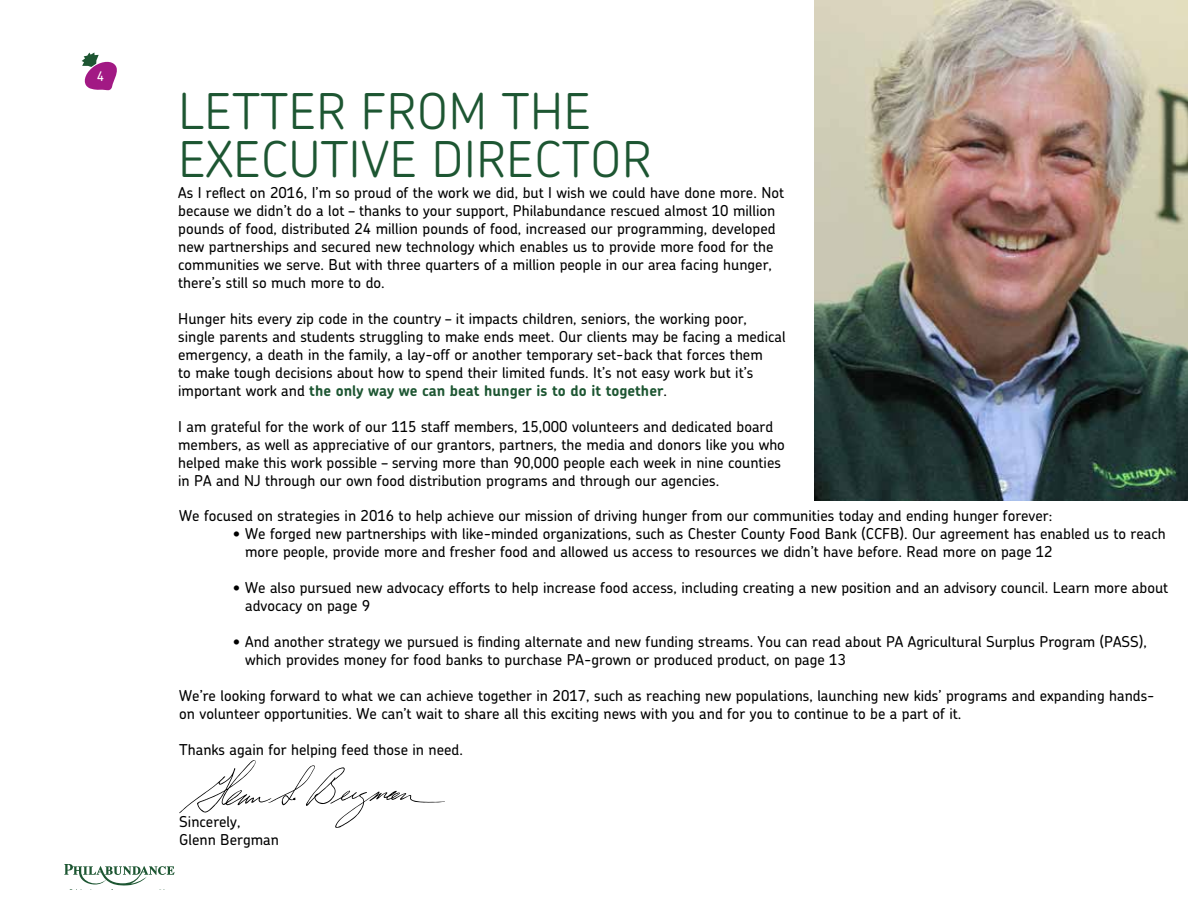
<style>
.page{position:relative;width:1188px;height:918px;background:#fff}
.page>*{position:absolute;margin:0;border:0;box-sizing:border-box;transform-origin:0 0}
.t1{font:300 49.35px/48.3px "Chevin";letter-spacing:.015em;color:#1d5632}
.t2{font:500 15px/18px "Chevin";color:#000}
.t3{font:500 13.2px "Chevin";color:#fff}
.s1{font-weight:700;color:#1d5632}
</style>
<div class="page">
<svg style="left:82px;top:53px;width:35px;height:37px"></svg>
<svg style="left:64px;top:864px;width:111px;height:22px"></svg>
<img style="left:815px;top:0;width:373px;height:500px">
<svg style="left:179px;top:760px;width:266px;height:68px"></svg>
<p class="t3" style="left:97px;top:68px;width:9px">4</p>
<h1 class="t1" style="left:179px;top:86px;width:475px">LETTER FROM THE<br>EXECUTIVE DIRECTOR</h1>
<p class="t2" style="left:178px;top:184px;width:607px">As I reflect on 2016, I’m so proud of the work we did, but I wish we could have done more. Not because we didn’t do a lot – thanks to your support, Philabundance rescued almost 10 million pounds of food, distributed 24 million pounds of food, increased our programming, developed new partnerships and secured new technology which enables us to provide more food for the communities we serve. But with three quarters of a million people in our area facing hunger, there’s still so much more to do.</p>
<p class="t2" style="left:178px;top:310px;width:609px">Hunger hits every zip code in the country – it impacts children, seniors, the working poor, single parents and students struggling to make ends meet. Our clients may be facing a medical emergency, a death in the family, a lay-off or another temporary set-back that forces them<br>to make tough decisions about how to spend their limited funds. It’s not easy work but it’s important work and <span class="s1">the only way we can beat hunger is to do it together</span>.</p>
<p class="t2" style="left:178px;top:418px;width:608px">I am grateful for the work of our 115 staff members, 15,000 volunteers and dedicated board members, as well as appreciative of our grantors, partners, the media and donors like you who helped make this work possible – serving more than 90,000 people each week in nine counties in PA and NJ through our own food distribution programs and through our agencies.</p>
<p class="t2" style="left:179px;top:506px;width:875px">We focused on strategies in 2016 to help achieve our mission of driving hunger from our communities today and ending hunger forever:</p>
<p class="t2" style="left:245px;top:524px;width:922px;text-indent:-12px">• We forged new partnerships with like-minded organizations, such as Chester County Food Bank (CCFB). Our agreement has enabled us to reach more people, provide more and fresher food and allowed us access to resources we didn’t have before. Read more on page 12</p>
<p class="t2" style="left:245px;top:578px;width:925px;text-indent:-12px">• We also pursued new advocacy efforts to help increase food access, including creating a new position and an advisory council. Learn more about advocacy on page 9</p>
<p class="t2" style="left:245px;top:632px;width:903px;text-indent:-12px">• And another strategy we pursued is finding alternate and new funding streams. You can read about PA Agricultural Surplus Program (PASS), which provides money for food banks to purchase PA-grown or produced product, on page 13</p>
<p class="t2" style="left:179px;top:686px;width:977px">We’re looking forward to what we can achieve together in 2017, such as reaching new populations, launching new kids’ programs and expanding hands&shy;on volunteer opportunities. We can’t wait to share all this exciting news with you and for you to continue to be a part of it.</p>
<p class="t2" style="left:179px;top:740px;width:285px">Thanks again for helping feed those in need.</p>
<p class="t2" style="left:179px;top:812px;width:101px">Sincerely,<br>Glenn Bergman</p>
</div>
